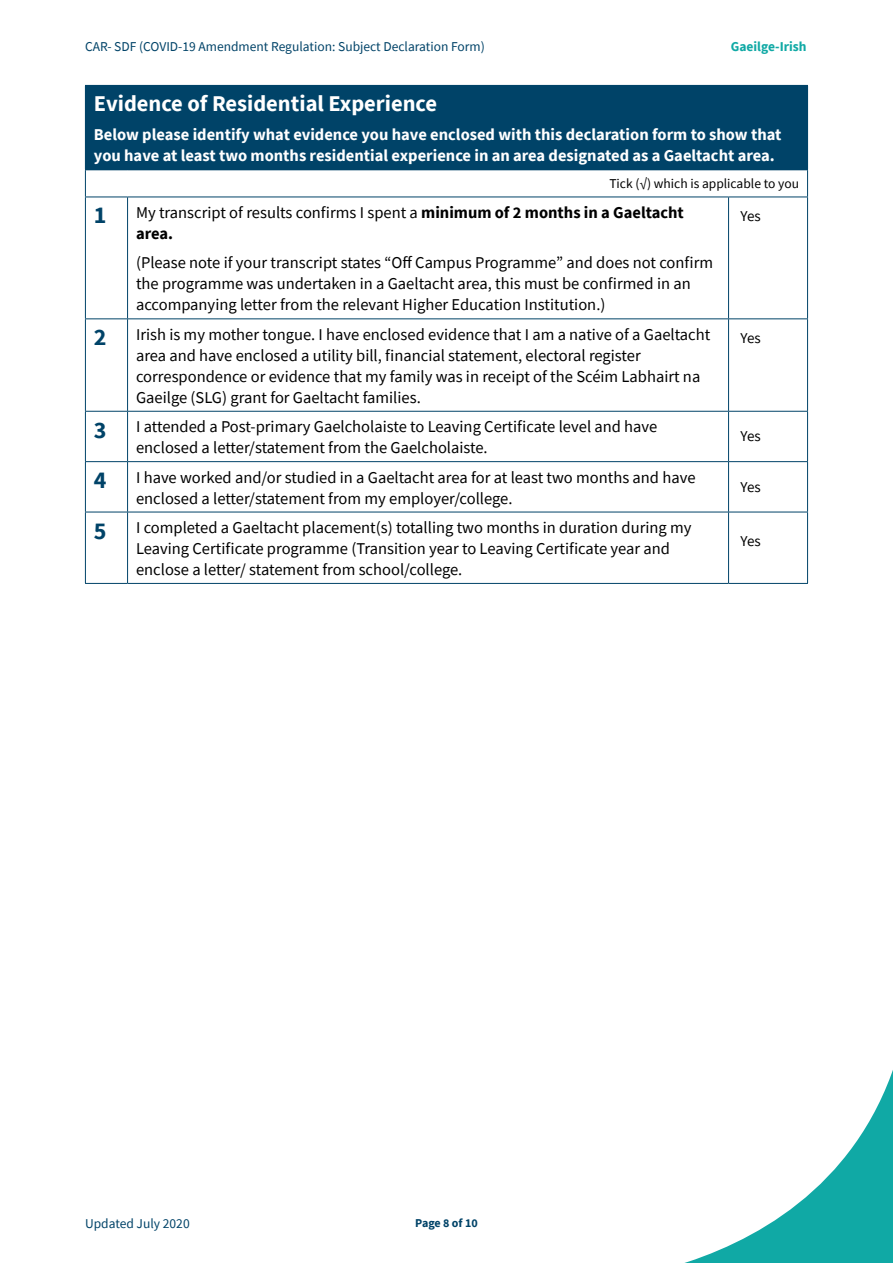
<style>
.page{position:relative;width:893px;height:1263px;background:#fff}
.page>*{position:absolute;margin:0;border:0;box-sizing:border-box;transform-origin:0 0}
.Body_text_2020{font:700 24px "Source Sans Pro";color:#004368}
.Body_text_2020-2{font:700 22.5px "Source Sans Pro";color:#fff}
.Body_text_2020-3{font:16.5px/21px "Source Sans Pro";color:#000}
.Body_text_2020-4{font:700 16.5px/21px "Source Sans Pro";color:#fff}
.Body_text_2018{font:15px "Source Sans Pro";letter-spacing:-.02em;color:#000}
.t1{font:13.5px "Source Sans Pro";color:#004368}
.Body_text_2020-5{font:13.5px "Source Sans Pro";color:#000}
.t2{font:700 13.5px "Source Sans Pro";color:#10a9a5}
.t3{font:700 12px "Source Sans Pro";letter-spacing:-.005em;color:#004368}
.s1{font-weight:700}
</style>
<div class="page">
<svg style="left:684px;top:1070px;width:209px;height:193px"></svg>
<div style="left:85px;top:85px;width:722px;height:85px;background:#004368"></div>
<hr style="left:729px;top:85px;width:79px;height:1px;background:#004368">
<hr style="left:807px;top:86px;width:1px;height:83px;background:#004368">
<svg style="left:85px;top:170px;width:1px;height:27px"></svg>
<hr style="left:729px;top:169px;width:79px;height:1px;background:#004368">
<svg style="left:807px;top:170px;width:1px;height:27px"></svg>
<hr style="left:85px;top:197px;width:43px;height:1px;background:#004368">
<hr style="left:85px;top:197px;width:1px;height:121px;background:#004368">
<hr style="left:128px;top:197px;width:601px;height:1px;background:#004368">
<hr style="left:127px;top:197px;width:1px;height:121px;background:#004368">
<hr style="left:729px;top:197px;width:79px;height:1px;background:#004368">
<hr style="left:728px;top:197px;width:1px;height:121px;background:#004368">
<hr style="left:807px;top:197px;width:1px;height:121px;background:#004368">
<hr style="left:85px;top:318px;width:43px;height:1px;background:#004368">
<hr style="left:85px;top:319px;width:1px;height:92px;background:#004368">
<hr style="left:128px;top:318px;width:601px;height:1px;background:#004368">
<hr style="left:127px;top:319px;width:1px;height:92px;background:#004368">
<hr style="left:729px;top:318px;width:79px;height:1px;background:#004368">
<hr style="left:728px;top:319px;width:1px;height:92px;background:#004368">
<hr style="left:807px;top:319px;width:1px;height:92px;background:#004368">
<hr style="left:85px;top:411px;width:43px;height:1px;background:#004368">
<hr style="left:85px;top:412px;width:1px;height:49px;background:#004368">
<hr style="left:128px;top:411px;width:601px;height:1px;background:#004368">
<hr style="left:127px;top:412px;width:1px;height:49px;background:#004368">
<hr style="left:729px;top:411px;width:79px;height:1px;background:#004368">
<hr style="left:728px;top:412px;width:1px;height:49px;background:#004368">
<hr style="left:807px;top:412px;width:1px;height:49px;background:#004368">
<hr style="left:85px;top:461px;width:43px;height:1px;background:#004368">
<hr style="left:85px;top:462px;width:1px;height:50px;background:#004368">
<hr style="left:128px;top:461px;width:601px;height:1px;background:#004368">
<hr style="left:127px;top:462px;width:1px;height:50px;background:#004368">
<hr style="left:729px;top:461px;width:79px;height:1px;background:#004368">
<hr style="left:728px;top:462px;width:1px;height:50px;background:#004368">
<hr style="left:807px;top:462px;width:1px;height:50px;background:#004368">
<hr style="left:85px;top:512px;width:43px;height:1px;background:#004368">
<hr style="left:85px;top:512px;width:1px;height:71px;background:#004368">
<hr style="left:128px;top:512px;width:601px;height:1px;background:#004368">
<hr style="left:127px;top:512px;width:1px;height:71px;background:#004368">
<hr style="left:729px;top:512px;width:79px;height:1px;background:#004368">
<hr style="left:728px;top:512px;width:1px;height:71px;background:#004368">
<hr style="left:807px;top:512px;width:1px;height:71px;background:#004368">
<hr style="left:85px;top:583px;width:43px;height:1px;background:#004368">
<hr style="left:128px;top:583px;width:601px;height:1px;background:#004368">
<hr style="left:729px;top:583px;width:79px;height:1px;background:#004368">
<p class="t1" style="left:85px;top:37px;width:401px">CAR- SDF (COVID-19 Amendment Regulation: Subject Declaration Form)</p>
<p class="t2" style="left:731px;top:37px;width:77px">Gaeilge-Irish</p>
<p class="Body_text_2020-2" style="left:94px;top:88px;width:345px">Evidence of Residential Experience</p>
<p class="Body_text_2020-4" style="left:94px;top:124px;width:689px">Below please identify what evidence you have enclosed with this declaration form to show that you have at least two months residential experience in an area designated as a Gaeltacht area.</p>
<p class="Body_text_2020-5" style="left:609px;top:175px;width:191px">Tick (√) which is applicable to you</p>
<p class="Body_text_2020" style="left:94px;top:199px;width:14px">1</p>
<p class="Body_text_2020-3" style="left:136px;top:202px;width:549px">My transcript of results confirms I spent a <span class="s1">minimum of 2 months in a Gaeltacht area.</span></p>
<p class="Body_text_2020-3" style="left:136px;top:252px;width:578px">(Please note if your transcript states “Off Campus Programme” and does not confirm the programme was undertaken in a Gaeltacht area, this must be confirmed in an accompanying letter from the relevant Higher Education Institution.)</p>
<p class="Body_text_2020" style="left:94px;top:321px;width:14px">2</p>
<p class="Body_text_2020-3" style="left:136px;top:324px;width:576px">Irish is my mother tongue. I have enclosed evidence that I am a native of a Gaeltacht area and have enclosed a utility bill, financial statement, electoral register correspondence or evidence that my family was in receipt of the Scéim Labhairt na Gaeilge (SLG) grant for Gaeltacht families.</p>
<p class="Body_text_2020" style="left:94px;top:413px;width:14px">3</p>
<p class="Body_text_2020-3" style="left:136px;top:416px;width:523px">I attended a Post-primary Gaelcholaiste to Leaving Certificate level and have enclosed a letter/statement from the Gaelcholaiste.</p>
<p class="Body_text_2020" style="left:94px;top:464px;width:14px">4</p>
<p class="Body_text_2020-3" style="left:136px;top:466px;width:561px">I have worked and/or studied in a Gaeltacht area for at least two months and have enclosed a letter/statement from my employer/college.</p>
<p class="Body_text_2020" style="left:94px;top:514px;width:14px">5</p>
<p class="Body_text_2020-3" style="left:136px;top:517px;width:557px">I completed a Gaeltacht placement(s) totalling two months in duration during my<br>Leaving Certificate programme (Transition year to Leaving Certificate year and enclose a letter/ statement from school/college.</p>
<p class="Body_text_2018" style="left:740px;top:207px;width:22px">Yes</p>
<p class="Body_text_2018" style="left:740px;top:329px;width:22px">Yes</p>
<p class="Body_text_2018" style="left:740px;top:426px;width:22px">Yes</p>
<p class="Body_text_2018" style="left:740px;top:477px;width:22px">Yes</p>
<p class="Body_text_2018" style="left:740px;top:531px;width:22px">Yes</p>
<p class="t1" style="left:85px;top:1215px;width:106px">Updated July 2020</p>
<p class="t3" style="left:415px;top:1215px;width:64px">Page 8 of 10</p>
</div>
